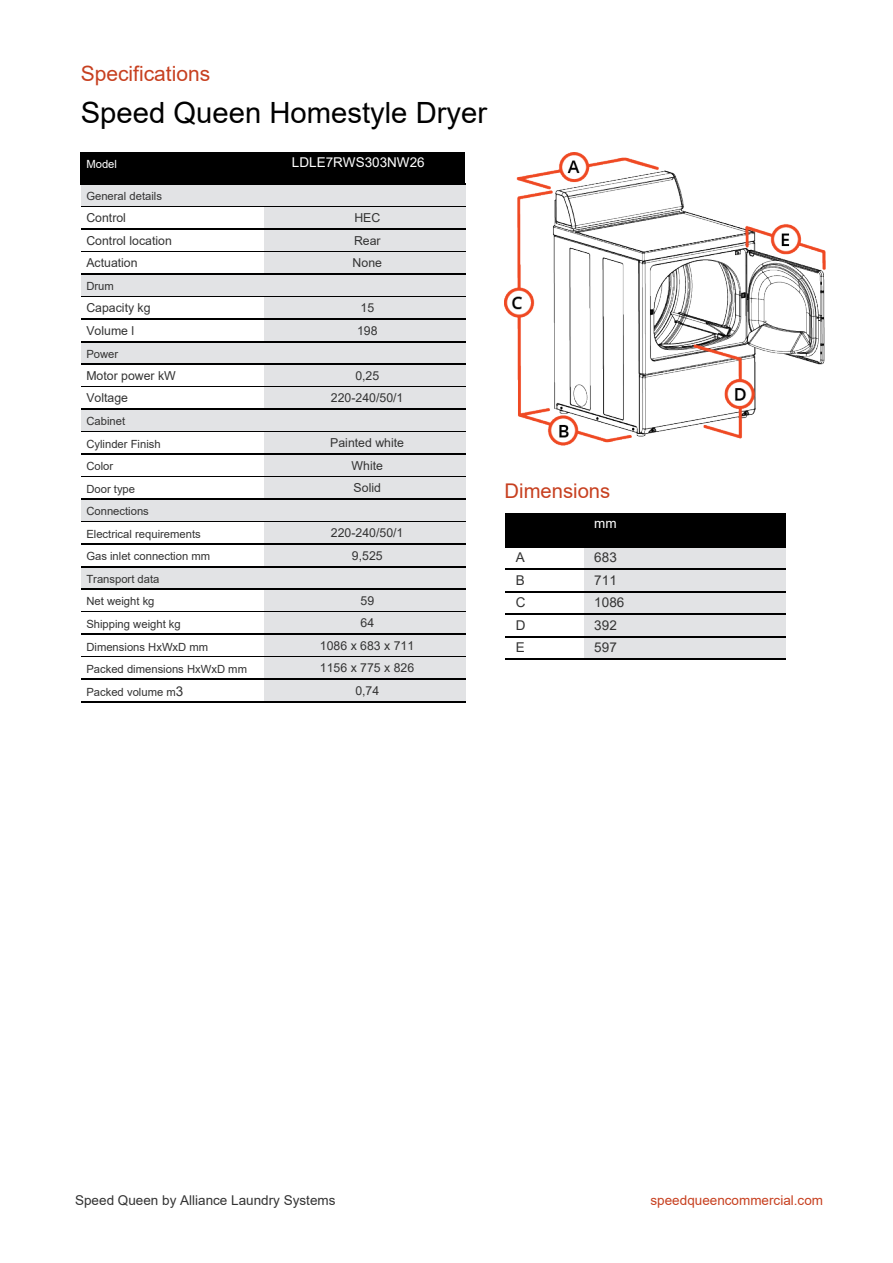
<style>
.page{position:relative;width:893px;height:1263px;background:#fff}
.page>*{position:absolute;margin:0;border:0;box-sizing:border-box;transform-origin:0 0}
.t1{font:29.25px "Arial";color:#000}
.t2{font:21px "Arial";color:#c74020}
.t3{font:20.25px "Arial";color:#c74020}
.t4{font:13.5px/22.5px "Arial";color:#333;text-align:justify}
.t5{font:13.5px "Arial";color:#c74020}
.t6{font:13.5px "Arial";color:#fff}
.t7{font:12.3px "Arial";color:#333}
.t8{font:11.25px/22.5px "Arial";color:#333}
.t9{font:11.25px "Arial";color:#fff}
.s1{font-size:13.5px}
</style>
<div class="page">
<div style="left:81px;top:152px;width:183px;height:33px;background:#000"></div>
<div style="left:265px;top:152px;width:200px;height:33px;background:#000"></div>
<div style="left:81px;top:184px;width:185px;height:23px;background:#e2e3e5"></div>
<hr style="left:81px;top:184px;width:185px;height:1px;background:#000">
<hr style="left:81px;top:206px;width:185px;height:1px;background:#000">
<div style="left:264px;top:184px;width:201px;height:23px;background:#e2e3e5"></div>
<hr style="left:264px;top:184px;width:201px;height:1px;background:#000">
<hr style="left:264px;top:206px;width:201px;height:1px;background:#000">
<hr style="left:81px;top:229px;width:185px;height:1px;background:#000">
<div style="left:264px;top:207px;width:201px;height:23px;background:#e2e3e5"></div>
<hr style="left:264px;top:229px;width:201px;height:1px;background:#000">
<hr style="left:81px;top:251px;width:185px;height:1px;background:#000">
<div style="left:264px;top:230px;width:201px;height:22px;background:#e2e3e5"></div>
<hr style="left:264px;top:251px;width:201px;height:1px;background:#000">
<div style="left:264px;top:252px;width:201px;height:23px;background:#e2e3e5"></div>
<div style="left:81px;top:274px;width:185px;height:23px;background:#e2e3e5"></div>
<hr style="left:81px;top:274px;width:185px;height:1px;background:#000">
<hr style="left:81px;top:296px;width:185px;height:1px;background:#000">
<div style="left:264px;top:274px;width:201px;height:23px;background:#e2e3e5"></div>
<hr style="left:264px;top:274px;width:201px;height:1px;background:#000">
<hr style="left:264px;top:296px;width:201px;height:1px;background:#000">
<hr style="left:81px;top:319px;width:185px;height:1px;background:#000">
<div style="left:264px;top:297px;width:201px;height:23px;background:#e2e3e5"></div>
<hr style="left:264px;top:319px;width:201px;height:1px;background:#000">
<div style="left:264px;top:320px;width:201px;height:22px;background:#e2e3e5"></div>
<div style="left:81px;top:341px;width:185px;height:24px;background:#e2e3e5"></div>
<hr style="left:81px;top:341px;width:185px;height:1px;background:#000">
<hr style="left:81px;top:364px;width:185px;height:1px;background:#000">
<div style="left:264px;top:341px;width:201px;height:24px;background:#e2e3e5"></div>
<hr style="left:264px;top:341px;width:201px;height:1px;background:#000">
<hr style="left:264px;top:364px;width:201px;height:1px;background:#000">
<hr style="left:81px;top:386px;width:185px;height:1px;background:#000">
<div style="left:264px;top:365px;width:201px;height:22px;background:#e2e3e5"></div>
<hr style="left:264px;top:386px;width:201px;height:1px;background:#000">
<div style="left:264px;top:387px;width:201px;height:23px;background:#e2e3e5"></div>
<div style="left:81px;top:409px;width:185px;height:23px;background:#e2e3e5"></div>
<hr style="left:81px;top:409px;width:185px;height:1px;background:#000">
<hr style="left:81px;top:431px;width:185px;height:1px;background:#000">
<div style="left:264px;top:409px;width:201px;height:23px;background:#e2e3e5"></div>
<hr style="left:264px;top:409px;width:201px;height:1px;background:#000">
<hr style="left:264px;top:431px;width:201px;height:1px;background:#000">
<hr style="left:81px;top:454px;width:185px;height:1px;background:#000">
<div style="left:264px;top:432px;width:201px;height:23px;background:#e2e3e5"></div>
<hr style="left:264px;top:454px;width:201px;height:1px;background:#000">
<hr style="left:81px;top:476px;width:185px;height:1px;background:#000">
<div style="left:264px;top:455px;width:201px;height:22px;background:#e2e3e5"></div>
<hr style="left:264px;top:476px;width:201px;height:1px;background:#000">
<div style="left:264px;top:477px;width:201px;height:23px;background:#e2e3e5"></div>
<div style="left:81px;top:499px;width:185px;height:23px;background:#e2e3e5"></div>
<hr style="left:81px;top:499px;width:185px;height:1px;background:#000">
<hr style="left:81px;top:521px;width:185px;height:1px;background:#000">
<div style="left:264px;top:499px;width:201px;height:23px;background:#e2e3e5"></div>
<hr style="left:264px;top:499px;width:201px;height:1px;background:#000">
<hr style="left:264px;top:521px;width:201px;height:1px;background:#000">
<hr style="left:81px;top:544px;width:185px;height:1px;background:#000">
<div style="left:264px;top:522px;width:201px;height:23px;background:#e2e3e5"></div>
<hr style="left:264px;top:544px;width:201px;height:1px;background:#000">
<div style="left:264px;top:545px;width:201px;height:22px;background:#e2e3e5"></div>
<div style="left:81px;top:566px;width:185px;height:24px;background:#e2e3e5"></div>
<hr style="left:81px;top:566px;width:185px;height:1px;background:#000">
<hr style="left:81px;top:589px;width:185px;height:1px;background:#000">
<div style="left:264px;top:566px;width:201px;height:24px;background:#e2e3e5"></div>
<hr style="left:264px;top:566px;width:201px;height:1px;background:#000">
<hr style="left:264px;top:589px;width:201px;height:1px;background:#000">
<hr style="left:81px;top:611px;width:185px;height:1px;background:#000">
<div style="left:264px;top:590px;width:201px;height:22px;background:#e2e3e5"></div>
<hr style="left:264px;top:611px;width:201px;height:1px;background:#000">
<hr style="left:81px;top:634px;width:185px;height:1px;background:#000">
<div style="left:264px;top:612px;width:201px;height:23px;background:#e2e3e5"></div>
<hr style="left:264px;top:634px;width:201px;height:1px;background:#000">
<hr style="left:81px;top:656px;width:185px;height:1px;background:#000">
<div style="left:264px;top:635px;width:201px;height:22px;background:#e2e3e5"></div>
<hr style="left:264px;top:656px;width:201px;height:1px;background:#000">
<hr style="left:81px;top:679px;width:185px;height:1px;background:#000">
<div style="left:264px;top:657px;width:201px;height:23px;background:#e2e3e5"></div>
<hr style="left:264px;top:679px;width:201px;height:1px;background:#000">
<hr style="left:81px;top:701px;width:185px;height:1px;background:#000">
<div style="left:264px;top:680px;width:201px;height:22px;background:#e2e3e5"></div>
<hr style="left:264px;top:701px;width:201px;height:1px;background:#000">
<img style="left:505px;top:152px;width:320px;height:294px">
<div style="left:505px;top:513px;width:80px;height:34px;background:#000"></div>
<hr style="left:505px;top:569px;width:80px;height:1px;background:#000">
<hr style="left:505px;top:591px;width:80px;height:1px;background:#000">
<hr style="left:505px;top:614px;width:80px;height:1px;background:#000">
<hr style="left:505px;top:636px;width:80px;height:1px;background:#000">
<hr style="left:505px;top:659px;width:80px;height:1px;background:#000">
<div style="left:584px;top:513px;width:202px;height:147px;background:#e2e3e5"></div>
<div style="left:583px;top:513px;width:203px;height:34px;background:#000"></div>
<hr style="left:583px;top:569px;width:203px;height:1px;background:#000">
<hr style="left:583px;top:591px;width:203px;height:1px;background:#000">
<hr style="left:583px;top:614px;width:203px;height:1px;background:#000">
<hr style="left:583px;top:636px;width:203px;height:1px;background:#000">
<hr style="left:583px;top:659px;width:203px;height:1px;background:#000">
<p class="t2" style="left:81px;top:59px;width:131px">Specifications</p>
<p class="t1" style="left:81px;top:93px;width:408px">Speed Queen Homestyle Dryer</p>
<p class="t9" style="left:86px;top:156px;width:32px">Model</p>
<p class="t6" style="left:292px;top:153px;width:134px">LDLE7RWS303NW26</p>
<p class="t8" style="left:86px;top:185px;width:77px">General details</p>
<p class="t7" style="left:86px;top:209px;width:41px">Control</p>
<p class="t7" style="left:354px;top:209px;width:27px">HEC</p>
<p class="t7" style="left:86px;top:232px;width:87px">Control location</p>
<p class="t7" style="left:354px;top:232px;width:28px">Rear</p>
<p class="t7" style="left:86px;top:254px;width:53px">Actuation</p>
<p class="t7" style="left:353px;top:254px;width:31px">None</p>
<p class="t8" style="left:86px;top:275px;width:29px">Drum</p>
<p class="t7" style="left:86px;top:299px;width:66px">Capacity kg</p>
<p class="t7" style="left:361px;top:299px;width:15px">15</p>
<p class="t7" style="left:86px;top:322px;width:49px">Volume l</p>
<p class="t7" style="left:357px;top:322px;width:22px">198</p>
<p class="t8" style="left:86px;top:343px;width:33px">Power</p>
<p class="t7" style="left:86px;top:367px;width:91px">Motor power kW</p>
<p class="t7" style="left:355px;top:367px;width:25px">0,25</p>
<p class="t7" style="left:86px;top:389px;width:43px">Voltage</p>
<p class="t7" style="left:331px;top:389px;width:74px">220-240/50/1</p>
<p class="t8" style="left:86px;top:410px;width:76px">Cabinet<br>Cylinder Finish</p>
<p class="t7" style="left:330px;top:434px;width:75px">Painted white</p>
<p class="t8" style="left:86px;top:455px;width:28px">Color</p>
<p class="t7" style="left:352px;top:457px;width:33px">White</p>
<p class="t8" style="left:86px;top:478px;width:50px">Door type</p>
<p class="t7" style="left:354px;top:479px;width:29px">Solid</p>
<p class="t8" style="left:86px;top:500px;width:116px">Connections<br>Electrical requirements</p>
<p class="t7" style="left:331px;top:524px;width:74px">220-240/50/1</p>
<p class="t8" style="left:86px;top:545px;width:125px">Gas inlet connection mm</p>
<p class="t7" style="left:352px;top:547px;width:32px">9,525</p>
<p class="t8" style="left:86px;top:568px;width:75px">Transport data<br>Net weight kg</p>
<p class="t7" style="left:361px;top:592px;width:15px">59</p>
<p class="t8" style="left:86px;top:613px;width:96px">Shipping weight kg</p>
<p class="t7" style="left:361px;top:614px;width:15px">64</p>
<p class="t8" style="left:86px;top:635px;width:123px">Dimensions HxWxD mm</p>
<p class="t7" style="left:320px;top:637px;width:96px">1086 x 683 x 711</p>
<p class="t8" style="left:86px;top:658px;width:162px">Packed dimensions HxWxD mm</p>
<p class="t7" style="left:320px;top:659px;width:96px">1156 x 775 x 826</p>
<p class="t8" style="left:86px;top:680px;width:98px">Packed volume m<span class="s1">3</span></p>
<p class="t7" style="left:355px;top:682px;width:25px">0,74</p>
<p class="t3" style="left:505px;top:477px;width:107px">Dimensions</p>
<p class="t4" style="left:516px;top:546px;width:11px">A B C D E</p>
<p class="t6" style="left:594px;top:514px;width:24px">mm</p>
<p class="t4" style="left:594px;top:546px;width:32px;text-align:left">683<br>711<br>1086<br>392<br>597</p>
<p class="t4" style="left:75px;top:1189px;width:262px">Speed Queen by Alliance Laundry Systems</p>
<p class="t5" style="left:650px;top:1191px;width:174px">speedqueencommercial.com</p>
</div>
